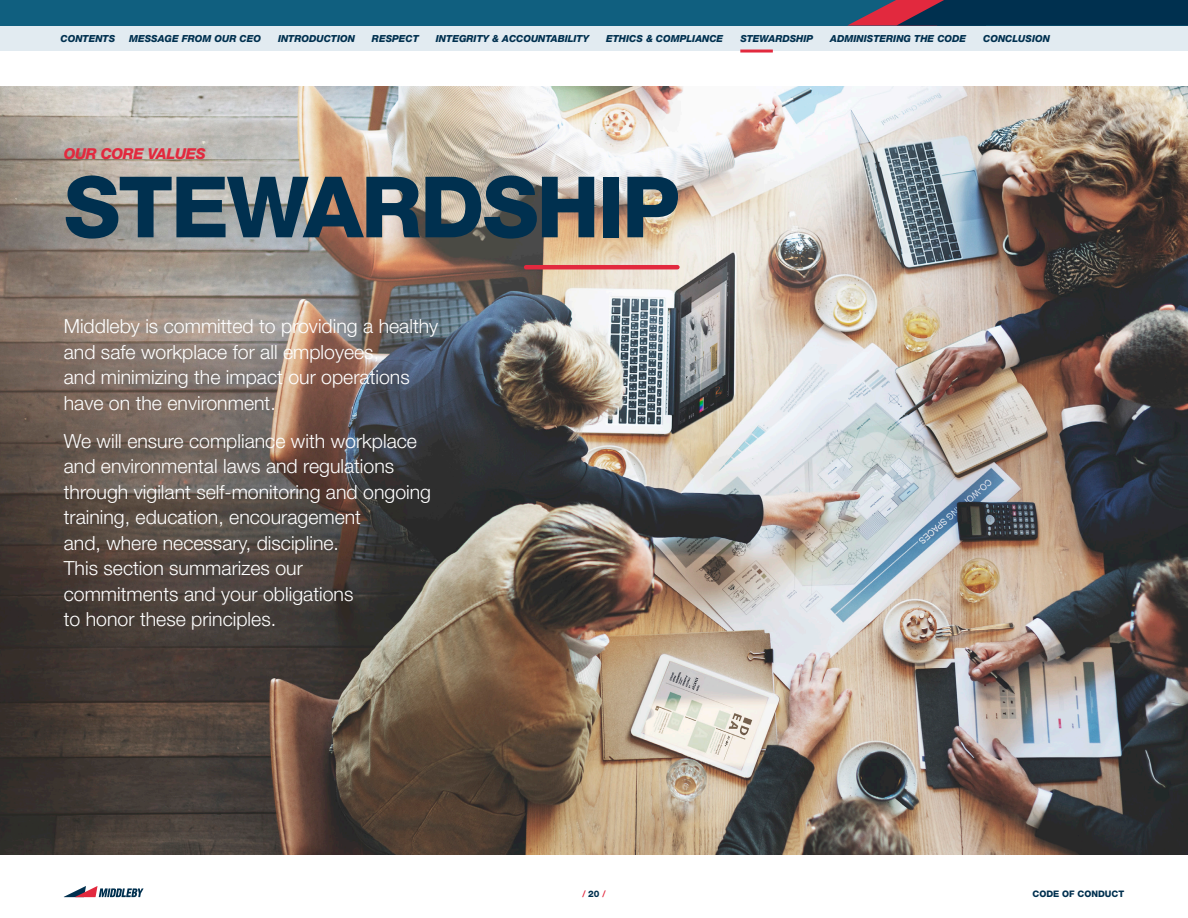
<style>
.page{position:relative;width:1188px;height:918px;background:#fff}
.page>*{position:absolute;margin:0;border:0;box-sizing:border-box;transform-origin:0 0}
.TITLE_SECTION{font:800 84.75px "Helvetica Neue LT Std";letter-spacing:-.025em;color:#00304f}
.p_1COL{font:300 19.5px/25.5px "Helvetica Neue LT Std";color:#fff}
.TITLE_SECTION-2{font:italic 800 15.15px "Helvetica Neue LT Std";letter-spacing:-.025em;color:#e2293e}
.t1{font:italic 800 9.75px "Helvetica Neue LT Std";color:#00304f}
.t2{font:800 9px "Helvetica Neue LT Std";color:#00304f}
.t3{font:500 9px "Helvetica Neue LT Std";color:#e2293e}
.s1{font-weight:800;color:#00304f}
</style>
<div class="page">
<img style="left:0;top:87px;width:1188px;height:767px">
<hr style="left:526px;top:265px;width:151px;height:4px;background:#e2293e">
<svg style="left:64px;top:886px;width:80px;height:11px"></svg>
<div style="left:0;top:26px;width:1188px;height:25px;background:#e2ebf1"></div>
<div style="left:0;top:0;width:1188px;height:26px;background:#105f7f"></div>
<svg style="left:847px;top:0;width:341px;height:26px"></svg>
<hr style="left:740px;top:50px;width:33px;height:3px;background:#e2293e">
<p class="t1" style="left:61px;top:32px;width:56px">CONTENTS</p>
<p class="t1" style="left:129px;top:32px;width:134px">MESSAGE FROM OUR CEO</p>
<p class="t1" style="left:278px;top:32px;width:78px">INTRODUCTION</p>
<p class="t1" style="left:372px;top:32px;width:48px">RESPECT</p>
<p class="t1" style="left:436px;top:32px;width:155px">INTEGRITY &amp; ACCOUNTABILITY</p>
<p class="t1" style="left:606px;top:32px;width:119px">ETHICS &amp; COMPLIANCE</p>
<p class="t1" style="left:740px;top:32px;width:74px">STEWARDSHIP</p>
<p class="t1" style="left:830px;top:32px;width:137px">ADMINISTERING THE CODE</p>
<p class="t1" style="left:983px;top:32px;width:68px">CONCLUSION</p>
<p class="TITLE_SECTION-2" style="left:64px;top:145px;width:144px">OUR CORE VALUES</p>
<p class="TITLE_SECTION" style="left:64px;top:157px;width:618px">STEWARDSHIP</p>
<p class="p_1COL" style="left:64px;top:313px;width:376px">Middleby is committed to providing a healthy and safe workplace for all employees,<br>and minimizing the impact our operations have on the environment.</p>
<p class="p_1COL" style="left:64px;top:428px;width:369px">We will ensure compliance with workplace and environmental laws and regulations through vigilant self‑monitoring and ongoing training, education, encouragement<br>and, where necessary, discipline.<br>This section summarizes our<br>commitments and your obligations<br>to honor these principles.</p>
<p class="t3" style="left:582px;top:889px;width:25px">/ <span class="s1">20</span> /</p>
<p class="t2" style="left:1033px;top:889px;width:93px">CODE OF CONDUCT</p>
</div>
